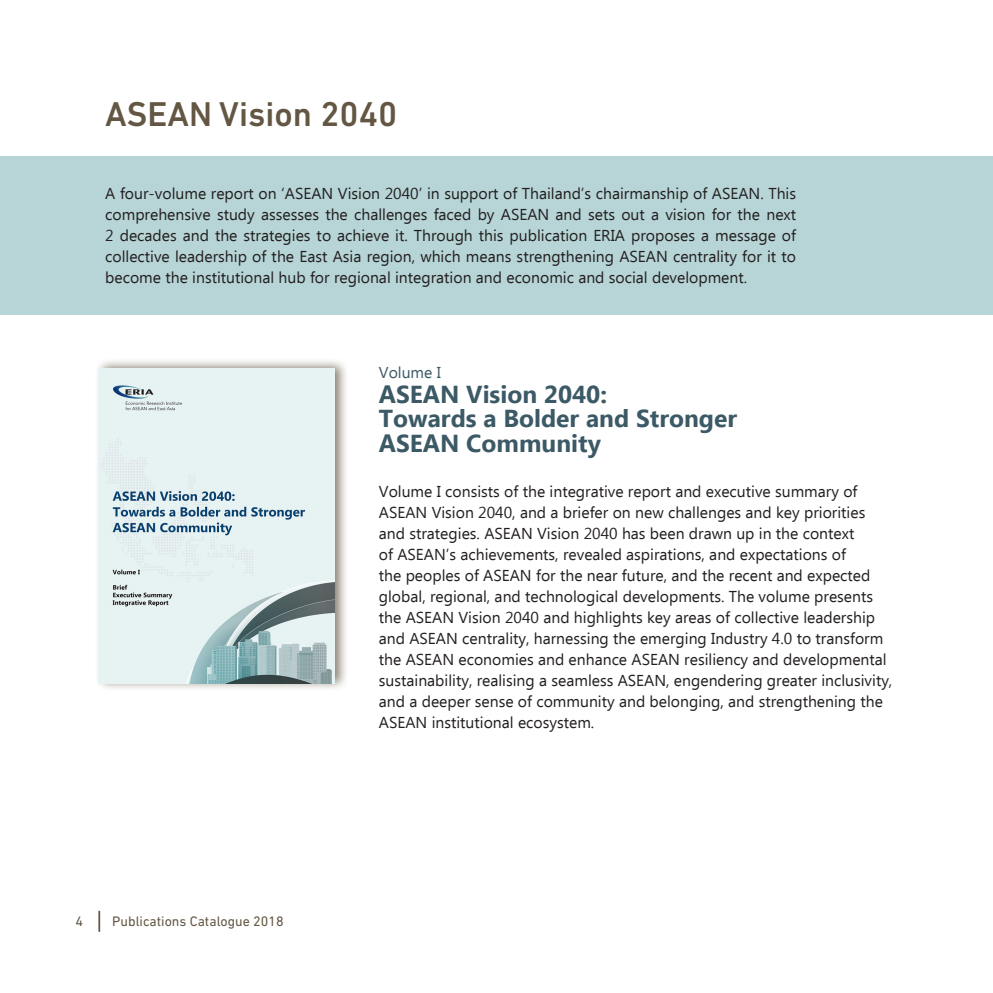
<style>
.page{position:relative;width:993px;height:993px;background:#fff}
.page>*{position:absolute;margin:0;border:0;box-sizing:border-box;transform-origin:0 0}
.t1{font:500 35px "DIN Next LT Pro";color:#635743}
.t2{font:700 24.5px/24.5px "Ebrima";color:#3c5966}
.t3{font:15.75px/21px "Ebrima";color:#231f20}
.t4{font:15.75px "Ebrima";color:#3c5966}
.t5{font:14px "DIN Next LT Pro";color:#635743}
</style>
<div class="page">
<hr style="left:98px;top:910px;width:2px;height:21px;background:#635743">
<div style="left:0;top:156px;width:992px;height:159px;background:#b7d5d6"></div>
<div style="left:94px;top:357px;width:255px;height:335px;background:#635743;opacity:.75"></div>
<img style="left:99px;top:368px;width:235px;height:315px">
<h1 class="t1" style="left:105px;top:93px;width:293px">ASEAN Vision 2040</h1>
<p class="t3" style="left:105px;top:184px;width:692px;text-align:justify">A four-volume report on ‘ASEAN Vision 2040’ in support of Thailand’s chairmanship of ASEAN. This comprehensive study assesses the challenges faced by ASEAN and sets out a vision for the next 2 decades and the strategies to achieve it. Through this publication ERIA proposes a message of collective leadership of the East Asia region, which means strengthening ASEAN centrality for it to become the institutional hub for regional integration and economic and social development.</p>
<p class="t5" style="left:75px;top:912px;width:9px">4</p>
<p class="t5" style="left:112px;top:912px;width:173px">Publications Catalogue 2018</p>
<p class="t4" style="left:379px;top:361px;width:64px">Volume I</p>
<h2 class="t2" style="left:379px;top:383px;width:359px">ASEAN Vision 2040:<br>Towards a Bolder and Stronger<br>ASEAN Community</h2>
<p class="t3" style="left:379px;top:482px;width:515px">Volume I consists of the integrative report and executive summary of ASEAN Vision 2040, and a briefer on new challenges and key priorities and strategies. ASEAN Vision 2040 has been drawn up in the context<br>of ASEAN’s achievements, revealed aspirations, and expectations of<br>the peoples of ASEAN for the near future, and the recent and expected global, regional, and technological developments. The volume presents the ASEAN Vision 2040 and highlights key areas of collective leadership and ASEAN centrality, harnessing the emerging Industry 4.0 to transform the ASEAN economies and enhance ASEAN resiliency and developmental sustainability, realising a seamless ASEAN, engendering greater inclusivity, and a deeper sense of community and belonging, and strengthening the ASEAN institutional ecosystem.</p>
</div>
